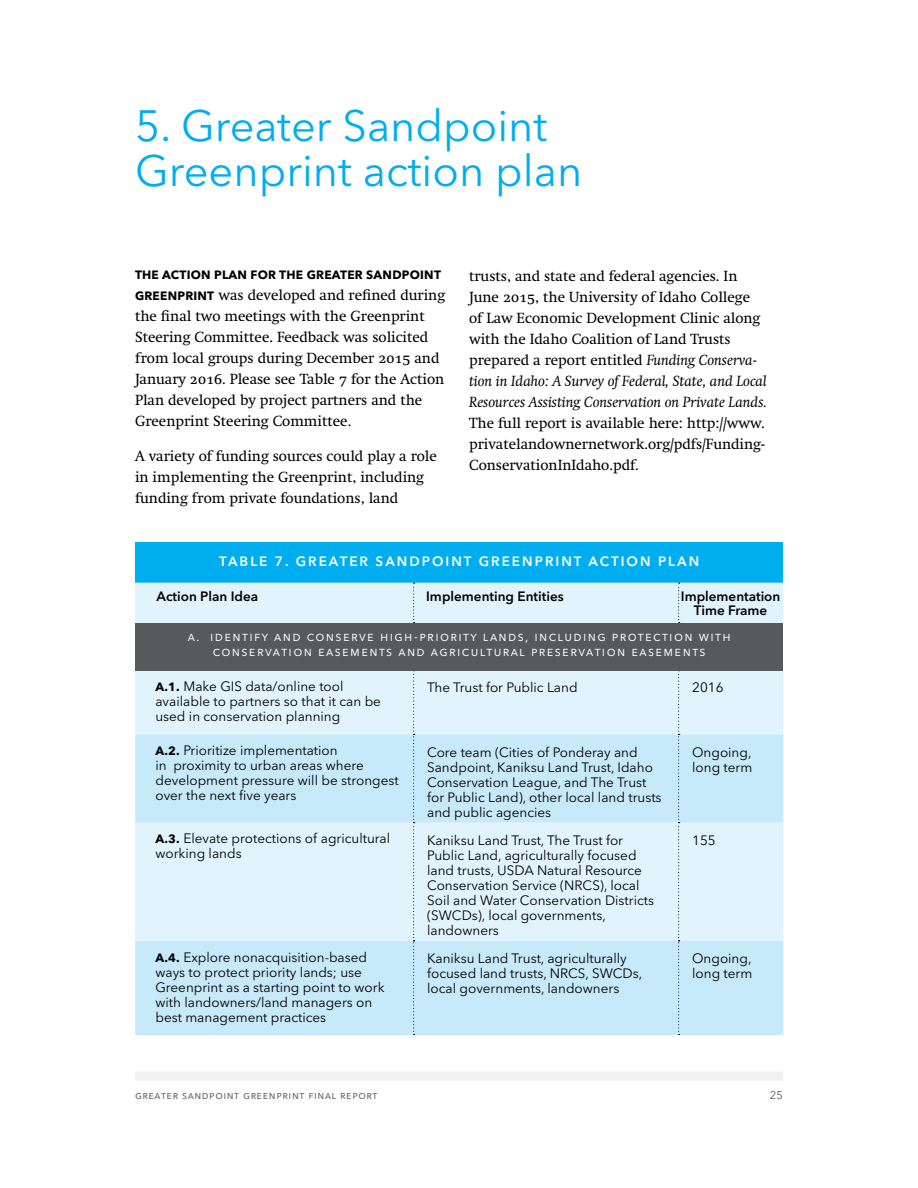
<style>
.page{position:relative;width:918px;height:1188px;background:#fff}
.page>*{position:absolute;margin:0;border:0;box-sizing:border-box;transform-origin:0 0}
.t1{font:43.5px/45px "Avenir Next LT Pro";color:#00aeef}
.t2{font:15px/21px "Swift Neue LT Pro";color:#000}
.t3{font:13.5px/15px "Avenir Next LT Pro";color:#000}
.t4{font:13.5px/15px "Avenir Next LT Pro";letter-spacing:.1em;color:#fff;text-align:center}
.t5{font:600 13.5px/14.2px "Avenir Next LT Pro";color:#000;text-align:center}
.t6{font:600 13.5px "Avenir Next LT Pro";letter-spacing:.15em;color:#fff}
.t7{font:700 12px "Avenir Next LT Pro";letter-spacing:.02em;color:#000}
.t8{font:11.25px "Avenir Next LT Pro";letter-spacing:.05em;color:#58595b}
.s1{font-family:"Avenir Next LT Pro";font-weight:700;font-size:12px}
.s2{font-style:italic}
.s3{font-weight:700;font-size:12px}
</style>
<div class="page">
<div style="left:135px;top:1072px;width:648px;height:9px;background:#f1f1f2"></div>
<div style="left:135px;top:670px;width:648px;height:64px;background:#e1f4fd"></div>
<svg style="left:135px;top:734px;width:648px;height:301px;background:#d1edfb"></svg>
<svg style="left:413px;top:670px;width:2px;height:365px"></svg>
<svg style="left:678px;top:670px;width:2px;height:365px"></svg>
<div style="left:135px;top:542px;width:648px;height:41px;background:#00aeef"></div>
<div style="left:135px;top:583px;width:648px;height:40px;background:#e1f4fd"></div>
<div style="left:135px;top:623px;width:648px;height:47px;background:#58595b"></div>
<h1 class="t1" style="left:135px;top:103px;width:449px">5. Greater Sandpoint<br>Greenprint action plan</h1>
<p class="t7" style="left:135px;top:268px;width:308px">THE ACTION PLAN FOR THE GREATER SANDPOINT</p>
<p class="t2" style="left:135px;top:284px;width:312px"><span class="s1">GREENPRINT</span> was developed and refined during the final two meetings with the Greenprint Steering Committee. Feedback was solicited from local groups during December 201 5 and January 2016</p>
<p class="t2" style="left:135px;top:368px;width:311px;text-indent:87px">. Please see Table 7 for the Action<br>Plan developed by project partners and the<br>Greenprint Steering Committee.</p>
<p class="t2" style="left:135px;top:445px;width:303px">A variety of funding sources could play a role in implementing the Greenprint, including funding from private foundations, land</p>
<p class="t2" style="left:469px;top:266px;width:299px">trusts, and state and federal agencies. In June 201 5, the University of Idaho College of Law Economic Development Clinic along with the Idaho Coalition of Land Trusts prepared a report entitled <span class="s2">Funding Conserva&shy;tion in Idaho: A Survey of Federal, State, and Local Resources Assisting Conservation on Private Lands.</span></p>
<p class="t2" style="left:469px;top:413px;width:297px;text-align:justify">The full report is available here: http://www. privatelandownernetwork.org/pdfs/Funding-ConservationInIdaho.pdf.</p>
<p class="t6" style="left:219px;top:553px;width:482px">TABLE 7. GREATER SANDPOINT GREENPRINT ACTION PLAN</p>
<p class="t5" style="left:426px;top:589px;width:139px">Implementing Entities</p>
<p class="t5" style="left:681px;top:589px;width:101px">Implementation<br>Time Frame</p>
<p class="t5" style="left:157px;top:589px;width:103px">Action Plan Idea</p>
<p class="t4" style="left:188px;top:629px;width:545px">a. identify and conserve high-priority lands, including protection with conservation easements and agricultural preservation easements</p>
<p class="t3" style="left:155px;top:679px;width:227px"><span class="s3">A.1.</span> Make GIS data/online tool available to partners so that it can be used in conservation planning</p>
<p class="t3" style="left:427px;top:680px;width:152px">The Trust for Public Land</p>
<p class="t3" style="left:692px;top:680px;width:33px">2016</p>
<p class="t3" style="left:155px;top:743px;width:245px"><span class="s3">A.2.</span> Prioritize implementation<br>in proximity to urban areas where development pressure will be strongest over the next five years</p>
<p class="t3" style="left:427px;top:744px;width:236px">Core team (Cities of Ponderay and Sandpoint, Kaniksu Land Trust, Idaho Conservation League, and The Trust for Public Land), other local land trusts and public agencies</p>
<p class="t3" style="left:692px;top:744px;width:62px">Ongoing, long term</p>
<p class="t3" style="left:155px;top:831px;width:236px"><span class="s3">A.3.</span> Elevate protections of agricultural working lands</p>
<p class="t3" style="left:427px;top:833px;width:228px">Kaniksu Land Trust, The Trust for<br>Public Land, agriculturally focused land trusts, USDA Natural Resource<br>Conservation Service (NRCS), local<br>Soil and Water Conservation Districts (SWCDs), local governments, landowners</p>
<p class="t3" style="left:692px;top:833px;width:25px">155</p>
<p class="t3" style="left:155px;top:949px;width:231px"><span class="s3">A.4.</span> Explore nonacquisition-based ways to protect priority lands; use Greenprint as a starting point to work with landowners/land managers on best management practices</p>
<p class="t3" style="left:427px;top:951px;width:217px">Kaniksu Land Trust, agriculturally focused land trusts, NRCS, SWCDs, local governments, landowners</p>
<p class="t3" style="left:692px;top:951px;width:62px">Ongoing, long term</p>
<p class="t8" style="left:135px;top:1088px;width:244px">greater sandpoint greenprint final report</p>
<p class="t8" style="left:770px;top:1088px;width:15px">25</p>
</div>
